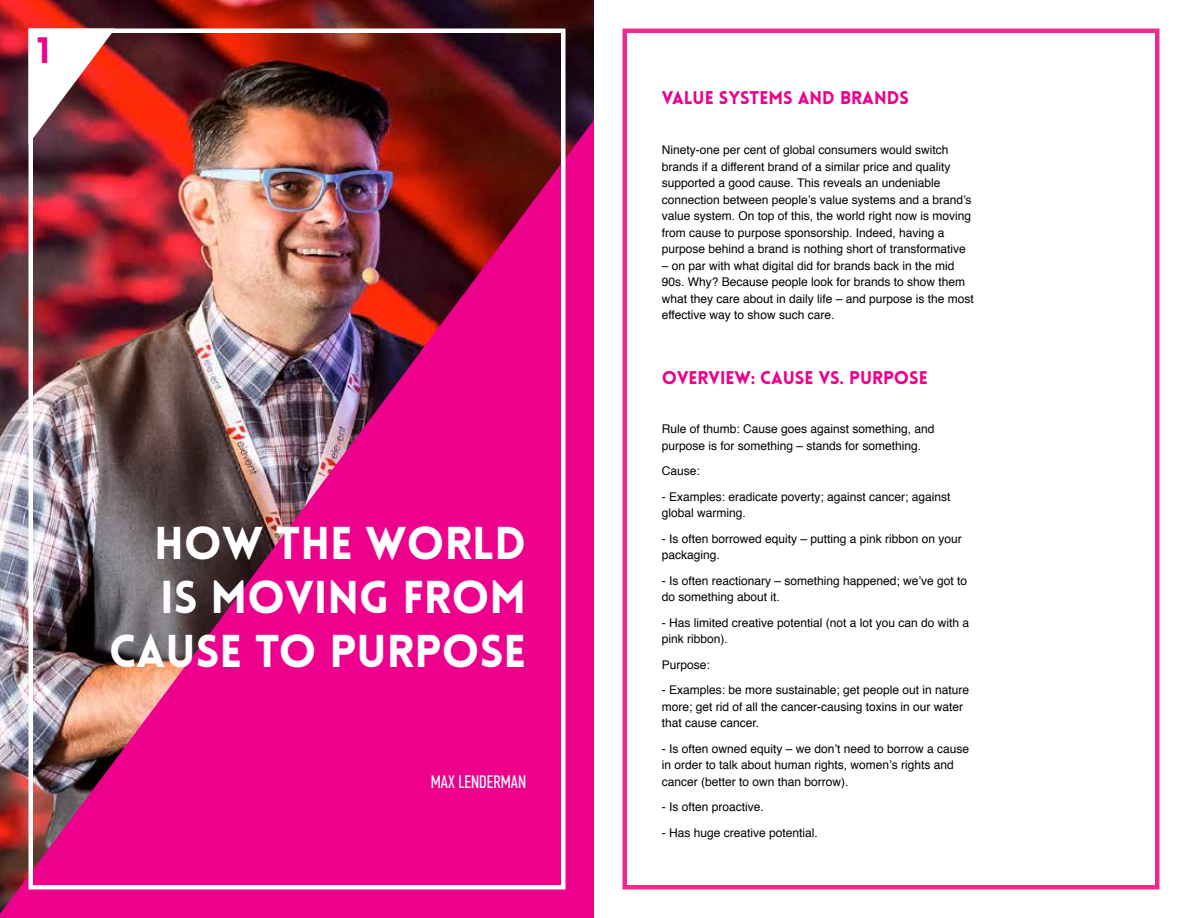
<style>
.page{position:relative;width:1188px;height:918px;background:#fff}
.page>*{position:absolute;margin:0;border:0;box-sizing:border-box;transform-origin:0 0}
.t1{font:900 45px "Lovelo";color:#fff}
.t2{font:900 36px "Lovelo";color:#ec008c}
.t3{font:900 18px "Lovelo";color:#ec008c}
.t4{font:18px "PF Din Text Comp Pro";color:#fff}
.t5{font:12px/16.5px "Helvetica";color:#000}
</style>
<div class="page">
<img style="left:0;top:0;width:594px;height:90px">
<svg style="left:33px;top:33px;width:82px;height:57px"></svg>
<img style="left:0;top:90px;width:594px;height:828px">
<div style="left:622px;top:28px;width:538px;height:862px;border:4px solid #ec2a8c"></div>
<div style="left:28px;top:28px;width:538px;height:862px;border:4px solid #fff"></div>
<h2 class="t2" style="left:37px;top:28px;width:15px">1</h2>
<h1 class="t1" style="left:154px;top:516px;width:319px">HOW THE WORLD</h1>
<h1 class="t1" style="left:160px;top:570px;width:360px">IS MOVING FROM</h1>
<h1 class="t1" style="left:109px;top:624px;width:413px">CAUSE TO PURPOSE</h1>
<h3 class="t4" style="left:431px;top:771px;width:97px">MAX LENDERMAN</h3>
<h3 class="t3" style="left:662px;top:86px;width:249px">VALUE SYSTEMS AND BRANDS</h3>
<p class="t5" style="left:662px;top:142px;width:311px">Ninety-one per cent of global consumers would switch brands if a different brand of a similar price and quality supported a good cause. This reveals an undeniable connection between people’s value systems and a brand’s value system. On top of this, the world right now is moving from cause to purpose sponsorship. Indeed, having a purpose behind a brand is nothing short of transformative</p>
<p class="t5" style="left:662px;top:258px;width:314px">– on par with what digital did for brands back in the mid 90s. Why? Because people look for brands to show them what they care about in daily life – and purpose is the most effective way to show such care.</p>
<h3 class="t3" style="left:662px;top:367px;width:268px">OVERVI EW: CAUS E VS. PURPOS E</h3>
<p class="t5" style="left:662px;top:421px;width:274px">Rule of thumb: Cause goes against something, and purpose is for something – stands for something.</p>
<p class="t5" style="left:662px;top:463px;width:40px">Cause:</p>
<p class="t5" style="left:662px;top:489px;width:290px">- Examples: eradicate poverty; against cancer; against global warming.</p>
<p class="t5" style="left:662px;top:531px;width:302px">- Is often borrowed equity – putting a pink ribbon on your packaging.</p>
<p class="t5" style="left:662px;top:573px;width:307px">- Is often reactionary – something happened; we’ve got to do something about it.</p>
<p class="t5" style="left:662px;top:615px;width:309px">- Has limited creative potential (not a lot you can do with a pink ribbon).</p>
<p class="t5" style="left:662px;top:657px;width:50px">Purpose:</p>
<p class="t5" style="left:662px;top:682px;width:309px">- Examples: be more sustainable; get people out in nature more; get rid of all the cancer-causing toxins in our water that cause cancer.</p>
<p class="t5" style="left:662px;top:741px;width:309px">- Is often owned equity – we don’t need to borrow a cause in order to talk about human rights, women’s rights and cancer (better to own than borrow).</p>
<p class="t5" style="left:662px;top:799px;width:104px">- Is often proactive.</p>
<p class="t5" style="left:662px;top:825px;width:158px">- Has huge creative potential.</p>
</div>
